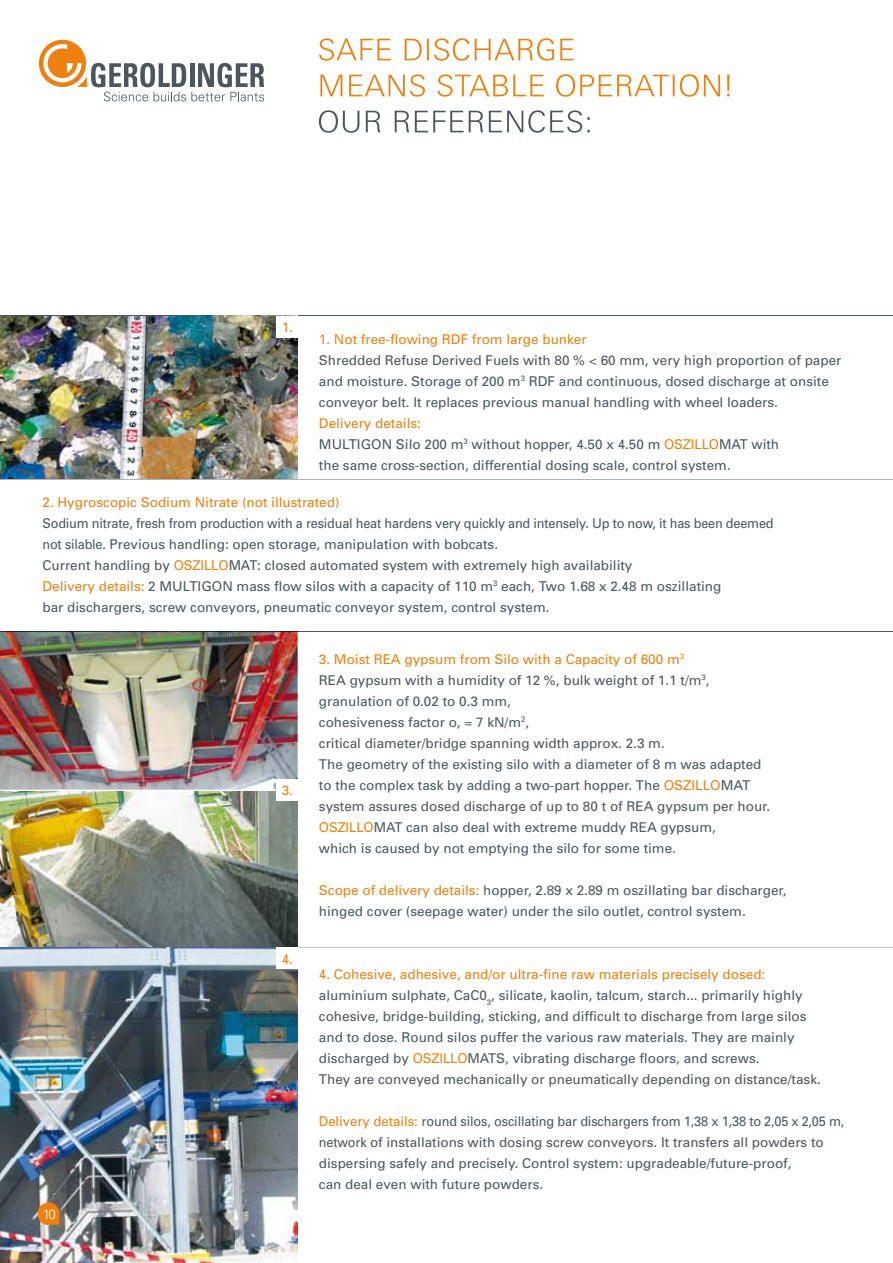
<style>
.page{position:relative;width:893px;height:1263px;background:#fff}
.page>*{position:absolute;margin:0;border:0;box-sizing:border-box;transform-origin:0 0}
.t1{font:13.5px/21px "Univers";color:#4b575f}
.t2{font:13.5px/21px "Univers";color:#4b575f;scale:.94 1}
.t3{font:13.5px "Univers";color:#ee8010}
.t4{font:300 13.5px "Univers 45";color:#fff}
.s1{color:#ee8010}
.s2{color:#5f6062}
</style>
<div class="page">
<svg style="left:39px;top:40px;width:225px;height:61px"></svg>
<hr style="left:0;top:316px;width:893px;height:1px;background:#4b575f">
<svg style="left:298px;top:947px;width:595px;height:1px"></svg>
<hr style="left:298px;top:631px;width:595px;height:1px;background:#4b575f">
<img style="left:0;top:792px;width:298px;height:471px">
<img style="left:0;top:947px;width:298px;height:1px">
<img style="left:0;top:631px;width:298px;height:159px">
<svg style="left:38px;top:1202px;width:23px;height:23px"></svg>
<img style="left:0;top:316px;width:298px;height:163px">
<hr style="left:0;top:479px;width:893px;height:1px;background:#b1b3b4">
<div style="left:276px;top:316px;width:22px;height:21px;background:#fff"></div>
<div style="left:276px;top:779px;width:22px;height:21px;background:#fff"></div>
<div style="left:276px;top:948px;width:22px;height:21px;background:#fff"></div>
<svg style="left:319px;top:110px;width:271px;height:23px"></svg>
<svg style="left:320px;top:74px;width:409px;height:23px"></svg>
<svg style="left:319px;top:38px;width:255px;height:23px"></svg>
<p class="t3" style="left:282px;top:319px;width:13px">1.</p>
<p class="t3" style="left:319px;top:330px;width:269px">1. Not free-flowing RDF from large bunker</p>
<p class="t1" style="left:319px;top:349px;width:524px">Shredded Refuse Derived Fuels with 80 % &lt; 60 mm, very high proportion of paper and moisture. Storage of 200 m<sup>3</sup> RDF and continuous, dosed discharge at onsite conveyor belt. It replaces previous manual handling with wheel loaders.</p>
<p class="t1" style="left:319px;top:412px;width:462px"><span class="s1">Delivery details:<br></span>MULTIGON Silo 200 m<sup>3</sup> without hopper, 4.50 x 4.50 m <span class="s1">OSZILLO</span>MAT with the same cross-section, differential dosing scale, control system.</p>
<p class="t3" style="left:43px;top:493px;width:299px">2. Hygroscopic Sodium Nitrate (not illustrated)</p>
<p class="t2" style="left:43px;top:512px;width:779px">Sodium nitrate, fresh from production with a residual heat hardens very quickly and intensely. Up to now, it has been deemed not silable. Previous handling: open storage, manipulation with bobcats.<br>Current handling by <span class="s1">OSZILLO</span>MAT: closed automated system with extremely high availability<br><span class="s1">Delivery details:</span> 2 MULTIGON mass flow silos with a capacity of 110 m<sup>3</sup> each, Two 1.68 x 2.48 m oszillating<br>bar dischargers, screw conveyors, pneumatic conveyor system, control system.</p>
<p class="t1" style="left:319px;top:648px;width:453px"><span class="s1">3. Moist REA gypsum from Silo with a Capacity of 600 m</span><sup>3<br></sup>REA gypsum with a humidity of 12 %, bulk weight of 1.1 t/m<sup>3</sup>, granulation of 0.02 to 0.3 mm,<br>cohesiveness factor o, = 7 kN/m<sup>2</sup>,<br>critical diameter/bridge spanning width approx. 2.3 m.<br>The geometry of the existing silo with a diameter of 8 m was adapted to the complex task by adding a two-part hopper. The <span class="s1">OSZILLO</span>MAT system assures dosed discharge of up to 80 t of REA gypsum per hour.<br><span class="s1">OSZILLO</span>MAT can also deal with extreme muddy REA gypsum,<br>which is caused by not emptying the silo for some time.</p>
<p class="t1" style="left:319px;top:879px;width:469px"><span class="s1">Scope of delivery details:</span> <span class="s2">h</span>opper, 2.89 x 2.89 m oszillating bar discharger, hinged cover (seepage water) under the silo outlet, control system.</p>
<p class="t3" style="left:282px;top:782px;width:13px">3.</p>
<p class="t4" style="left:43px;top:1206px;width:15px">10</p>
<p class="t3" style="left:282px;top:951px;width:13px">4.</p>
<p class="t1" style="left:319px;top:964px;width:503px"><span class="s1">4. Cohesive, adhesive, and/or ultra-fine raw materials precisely dosed: </span>aluminium sulphate, CaC0<sub>3</sub>, silicate, kaolin, talcum, starch... primarily highly cohesive, bridge-building, sticking, and difficult to discharge from large silos and to dose. Round silos puffer the various raw materials. They are mainly discharged by <span class="s1">OSZILLO</span>MATS, vibrating discharge floors, and screws.<br>They are conveyed mechanically or pneumatically depending on distance/task.</p>
<p class="t2" style="left:319px;top:1111px;width:560px"><span class="s1">Delivery details:</span> <span class="s2">r</span>ound silos, oscillating bar dischargers from 1,38 x 1,38 to 2,05 x 2,05 m, network of installations with dosing screw conveyors. It transfers all powders to dispersing safely and precisely. Control system: upgradeable/future-proof,<br>can deal even with future powders.</p>
</div>
